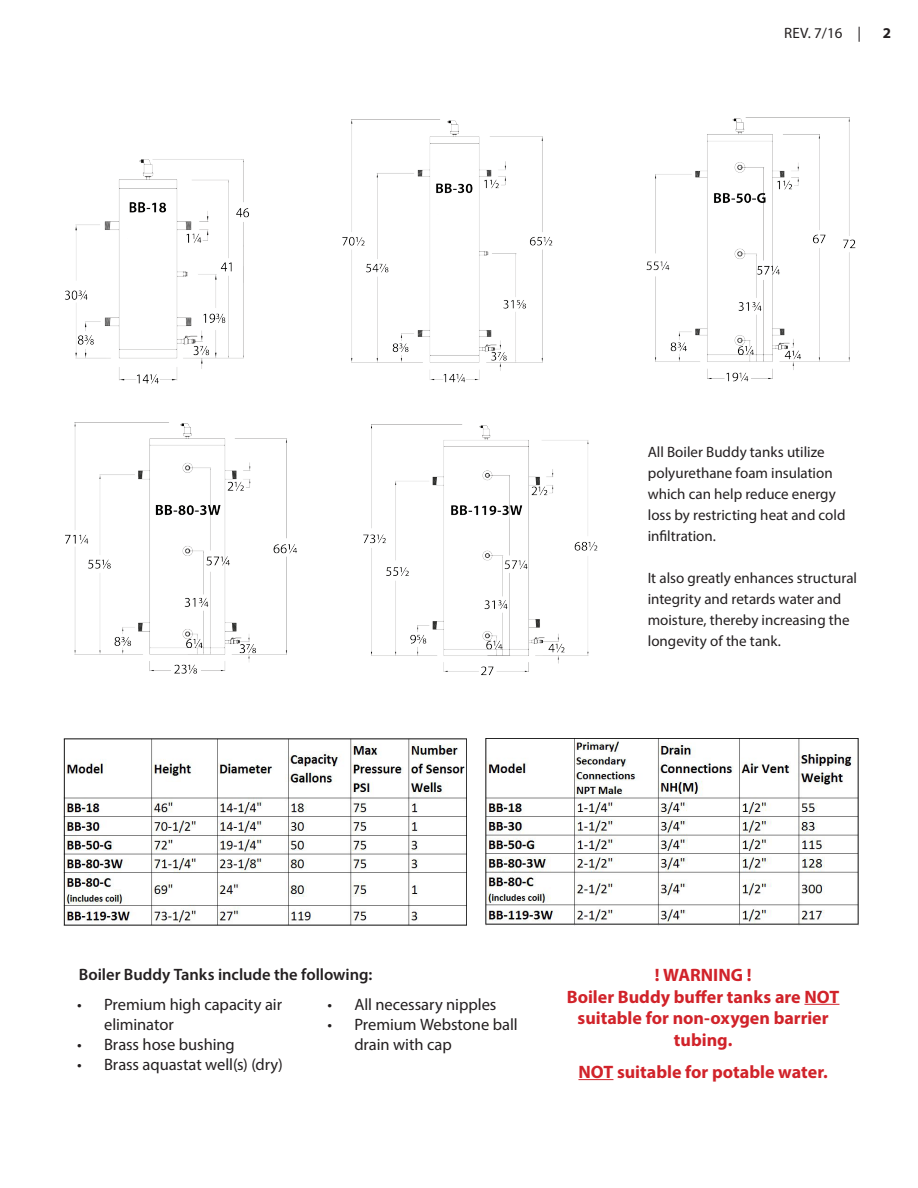
<style>
.page{position:relative;width:918px;height:1188px;background:#fff}
.page>*{position:absolute;margin:0;border:0;box-sizing:border-box;transform-origin:0 0}
.t1{font:700 18px/21.6px "Myriad Pro";color:#d1232a;text-align:center}
.t2{font:16.5px/19.8px "Myriad Pro";letter-spacing:-.005em;color:#231f20}
.t3{font:600 16.5px "Myriad Pro";color:#231f20}
.Folio_Right{font:15px/21px "Myriad Pro";color:#231f20}
.Folio_Right-2{font:700 15px "Myriad Pro";color:#231f20}
</style>
<div class="page">
<img style="left:64px;top:738px;width:403px;height:187px">
<img style="left:485px;top:738px;width:373px;height:187px">
<hr style="left:804px;top:1004px;width:35px;height:1px;background:#d1232a">
<hr style="left:578px;top:1079px;width:35px;height:1px;background:#d1232a">
<img style="left:65px;top:159px;width:184px;height:225px">
<img style="left:342px;top:119px;width:211px;height:264px">
<img style="left:646px;top:118px;width:210px;height:264px">
<img style="left:65px;top:422px;width:232px;height:252px">
<img style="left:363px;top:424px;width:235px;height:252px">
<p class="Folio_Right" style="left:784px;top:22px;width:78px">REV. 7/16 |</p>
<p class="Folio_Right-2" style="left:883px;top:23px;width:10px">2</p>
<p class="Folio_Right" style="left:648px;top:441px;width:199px">All Boiler Buddy tanks utilize polyurethane foam insulation which can help reduce energy loss by restricting heat and cold infiltration.</p>
<p class="Folio_Right" style="left:648px;top:567px;width:211px">It also greatly enhances structural integrity and retards water and moisture, thereby increasing the longevity of the tank.</p>
<p class="t3" style="left:79px;top:964px;width:295px">Boiler Buddy Tanks include the following:</p>
<p class="t2" style="left:104px;top:994px;width:179px;text-indent:-27px">• Premium high capacity air eliminator</p>
<p class="t2" style="left:77px;top:1034px;width:159px">• Brass hose bushing</p>
<p class="t2" style="left:77px;top:1054px;width:207px">• Brass aquastat well(s) (dry)</p>
<p class="t2" style="left:327px;top:994px;width:171px">• All necessary nipples</p>
<p class="t2" style="left:354px;top:1014px;width:165px;text-indent:-27px">• Premium Webstone ball drain with cap</p>
<p class="t1" style="left:655px;top:963px;width:98px">! WARNING !</p>
<p class="t1" style="left:567px;top:985px;width:274px">Boiler Buddy buffer tanks are NOT suitable for non-oxygen barrier tubing.</p>
<p class="t1" style="left:578px;top:1060px;width:251px">NOT suitable for potable water.</p>
</div>
